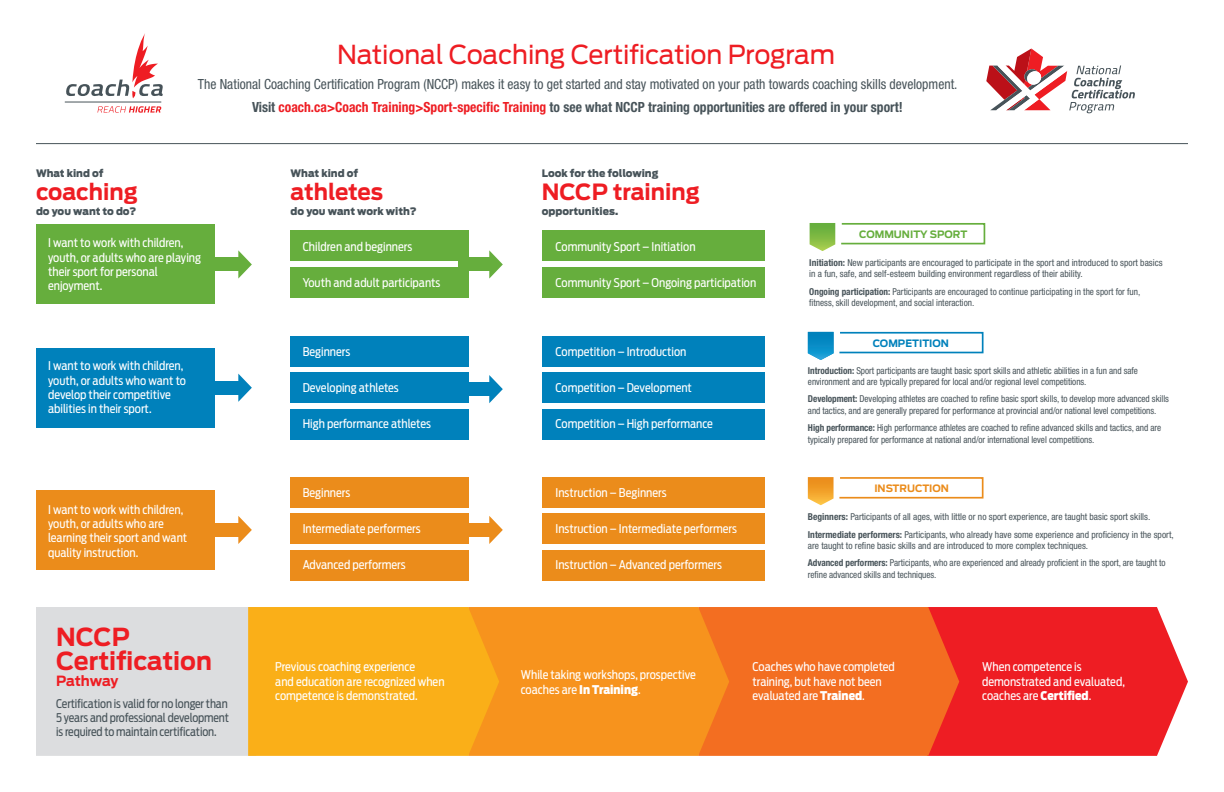
<style>
.page{position:relative;width:1224px;height:792px;background:#fff}
.page>*{position:absolute;margin:0;border:0;box-sizing:border-box;transform-origin:0 0}
.t1{font:26px "Antenna";letter-spacing:-.005em;color:#ee1d23}
.t2{font:700 24.7px/23.8px "Antenna";color:#ee1d23}
.t3{font:700 22.2px "Antenna";color:#ee1d23}
.t4{font:condensed 14px/22.8px "Helvetica Neue";color:#475359;text-align:center}
.t5{font:700 14px "Antenna";letter-spacing:-.015em;color:#ee1d23}
.t6{font:12px/14.4px "Antenna Cond";color:#fff}
.t7{font:12px/14px "Antenna Cond";letter-spacing:-.01em;color:#475359;text-align:justify}
.t8{font:900 10.3px "Antenna";color:#475359}
.t9{font:700 10.1px "Antenna";color:#66ae3d}
.t10{font:700 10.1px "Antenna";color:#0081bb}
.t11{font:700 10.1px "Antenna";color:#eb8c1b}
.t12{font:condensed 9.5px/11.4px "Helvetica Neue";letter-spacing:-.005em;color:#475359}
.s1{font-weight:700}
.s2{font-weight:700;color:#ee1d23}
.s3{font-weight:900}
</style>
<div class="page">
<svg style="left:959px;top:607px;width:229px;height:149px;background:#ef2c32"></svg>
<svg style="left:729px;top:607px;width:230px;height:149px;background:#f26821"></svg>
<svg style="left:499px;top:607px;width:230px;height:149px;background:#f6901d"></svg>
<svg style="left:36px;top:607px;width:463px;height:149px;background:#ecc373"></svg>
<svg style="left:986px;top:49px;width:149px;height:64px"></svg>
<svg style="left:66px;top:33px;width:97px;height:65px"></svg>
<svg style="left:97px;top:106px;width:65px;height:7px"></svg>
<hr style="left:65px;top:102px;width:96px;height:1px;background:#475359">
<svg style="left:810px;top:223px;width:176px;height:28px"></svg>
<svg style="left:808px;top:331px;width:176px;height:29px"></svg>
<svg style="left:808px;top:477px;width:176px;height:28px"></svg>
<hr style="left:36px;top:143px;width:1152px;height:1px;background:#475359">
<div style="left:36px;top:224px;width:178px;height:80px;background:#66ae3d"></div>
<div style="left:207px;top:258px;width:34px;height:13px;background:#66ae3d"></div>
<svg style="left:238px;top:250px;width:14px;height:29px"></svg>
<div style="left:291px;top:230px;width:178px;height:31px;background:#66ae3d"></div>
<div style="left:291px;top:267px;width:178px;height:31px;background:#66ae3d"></div>
<div style="left:543px;top:230px;width:222px;height:31px;background:#66ae3d"></div>
<div style="left:543px;top:267px;width:222px;height:31px;background:#66ae3d"></div>
<div style="left:458px;top:258px;width:34px;height:13px;background:#66ae3d"></div>
<svg style="left:489px;top:250px;width:14px;height:29px"></svg>
<div style="left:543px;top:336px;width:222px;height:31px;background:#0081bb"></div>
<div style="left:543px;top:372px;width:222px;height:31px;background:#0081bb"></div>
<div style="left:543px;top:409px;width:222px;height:30px;background:#0081bb"></div>
<div style="left:36px;top:348px;width:178px;height:80px;background:#0081bb"></div>
<div style="left:207px;top:381px;width:36px;height:13px;background:#0081bb"></div>
<svg style="left:238px;top:374px;width:14px;height:28px"></svg>
<div style="left:291px;top:336px;width:178px;height:31px;background:#0081bb"></div>
<div style="left:291px;top:372px;width:178px;height:31px;background:#0081bb"></div>
<div style="left:291px;top:409px;width:178px;height:30px;background:#0081bb"></div>
<div style="left:458px;top:382px;width:36px;height:14px;background:#0081bb"></div>
<svg style="left:489px;top:375px;width:14px;height:28px"></svg>
<div style="left:36px;top:490px;width:178px;height:80px;background:#eb8c1b"></div>
<div style="left:207px;top:523px;width:36px;height:14px;background:#eb8c1b"></div>
<svg style="left:238px;top:516px;width:14px;height:28px"></svg>
<div style="left:291px;top:477px;width:178px;height:31px;background:#eb8c1b"></div>
<div style="left:291px;top:513px;width:178px;height:31px;background:#eb8c1b"></div>
<div style="left:291px;top:550px;width:178px;height:31px;background:#eb8c1b"></div>
<div style="left:543px;top:477px;width:222px;height:31px;background:#eb8c1b"></div>
<div style="left:543px;top:513px;width:222px;height:31px;background:#eb8c1b"></div>
<div style="left:543px;top:550px;width:222px;height:31px;background:#eb8c1b"></div>
<div style="left:458px;top:523px;width:36px;height:14px;background:#eb8c1b"></div>
<svg style="left:489px;top:516px;width:14px;height:28px"></svg>
<p class="t8" style="left:36px;top:167px;width:69px">What kind of</p>
<h3 class="t3" style="left:36px;top:178px;width:103px">coaching</h3>
<p class="t8" style="left:36px;top:205px;width:102px">do you want to do?</p>
<h1 class="t1" style="left:337px;top:39px;width:499px">National Coaching Certification Program</h1>
<p class="t4" style="left:198px;top:72px;width:761px">The National Coaching Certification Program (NCCP) makes it easy to get started and stay motivated on your path towards coaching skills development.<br><span class="s1">Visit</span> <span class="s2">coach.ca&gt;Coach Training&gt;Sport-specific Training</span> <span class="s1">to see what NCCP training opportunities are offered in your sport!</span></p>
<p class="t8" style="left:291px;top:167px;width:69px">What kind of</p>
<h3 class="t3" style="left:291px;top:178px;width:94px">athletes</h3>
<p class="t8" style="left:291px;top:205px;width:128px">do you want work with?</p>
<p class="t8" style="left:542px;top:167px;width:118px">Look for the following</p>
<h3 class="t3" style="left:542px;top:178px;width:160px">NCCP training</h3>
<p class="t8" style="left:542px;top:205px;width:78px">opportunities.</p>
<p class="t6" style="left:48px;top:236px;width:154px">I want to work with children, youth, or adults who are playing their sport for personal enjoyment.</p>
<p class="t6" style="left:303px;top:239px;width:111px">Children and beginners</p>
<p class="t6" style="left:303px;top:275px;width:139px">Youth and adult participants</p>
<p class="t6" style="left:48px;top:359px;width:139px">I want to work with children, youth, or adults who want to develop their competitive abilities in their sport.</p>
<p class="t6" style="left:48px;top:502px;width:141px">I want to work with children, youth, or adults who are learning their sport and want quality instruction.</p>
<h2 class="t2" style="left:56px;top:625px;width:157px">NCCP<br>Certification</h2>
<h3 class="t5" style="left:56px;top:672px;width:64px">Pathway</h3>
<p class="t7" style="left:56px;top:697px;width:174px">Certification is valid for no longer than 5 years and professional development is required to maintain certification.</p>
<p class="t6" style="left:303px;top:344px;width:49px">Beginners</p>
<p class="t6" style="left:303px;top:380px;width:98px">Developing athletes</p>
<p class="t6" style="left:303px;top:417px;width:130px">High performance athletes</p>
<p class="t6" style="left:303px;top:485px;width:49px">Beginners</p>
<p class="t6" style="left:303px;top:522px;width:120px">Intermediate performers</p>
<p class="t6" style="left:303px;top:558px;width:104px">Advanced performers</p>
<p class="t6" style="left:275px;top:660px;width:171px">Previous coaching experience<br>and education are recognized when competence is demonstrated.</p>
<p class="t6" style="left:555px;top:239px;width:142px">Community Sport – Initiation</p>
<p class="t6" style="left:555px;top:275px;width:202px">Community Sport – Ongoing participation</p>
<p class="t6" style="left:555px;top:344px;width:133px">Competition – Introduction</p>
<p class="t6" style="left:555px;top:380px;width:138px">Competition – Development</p>
<p class="t6" style="left:555px;top:417px;width:159px">Competition – High performance</p>
<p class="t6" style="left:555px;top:485px;width:113px">Instruction – Beginners</p>
<p class="t6" style="left:555px;top:522px;width:183px">Instruction – Intermediate performers</p>
<p class="t6" style="left:555px;top:558px;width:168px">Instruction – Advanced performers</p>
<p class="t9" style="left:859px;top:228px;width:110px">COMMUNITY SPORT</p>
<p class="t12" style="left:809px;top:257px;width:355px"><span class="s1">Initiation:</span> New participants are encouraged to participate in the sport and introduced to sport basics in a fun, safe, and self-esteem building environment regardless of their ability.</p>
<p class="t12" style="left:809px;top:286px;width:332px"><span class="s1">Ongoing participation:</span> Participants are encouraged to continue participating in the sport for fun, fitness, skill development, and social interaction.</p>
<p class="t10" style="left:873px;top:337px;width:78px">COMPETITION</p>
<p class="t12" style="left:808px;top:364px;width:332px"><span class="s1">Introduction:</span> Sport participants are taught basic sport skills and athletic abilities in a fun and safe environment and are typically prepared for local and/or regional level competitions.</p>
<p class="t12" style="left:808px;top:393px;width:363px"><span class="s1">Development:</span> Developing athletes are coached to refine basic sport skills, to develop more advanced skills and tactics, and are generally prepared for performance at provincial and/or national level competitions.</p>
<p class="t12" style="left:808px;top:422px;width:355px"><span class="s1">High performance:</span> High performance athletes are coached to refine advanced skills and tactics, and are typically prepared for performance at national and/or international level competitions.</p>
<p class="t11" style="left:874px;top:482px;width:76px">INSTRUCTION</p>
<p class="t12" style="left:808px;top:508px;width:367px;line-height:17.4px"><span class="s1">Beginners:</span> Participants of all ages, with little or no sport experience, are taught basic sport skills.<br><span class="s1">Intermediate performers:</span> Participants, who already have some experience and proficiency in the sport,</p>
<p class="t12" style="left:808px;top:537px;width:359px;line-height:17.4px">are taught to refine basic skills and are introduced to more complex techniques.<br><span class="s1">Advanced performers:</span> Participants, who are experienced and already proficient in the sport, are taught to</p>
<p class="t12" style="left:808px;top:569px;width:130px">refine advanced skills and techniques.</p>
<p class="t6" style="left:521px;top:668px;width:176px">While taking workshops, prospective coaches are <span class="s3">In Training</span>.</p>
<p class="t6" style="left:753px;top:660px;width:144px">Coaches who have completed training, but have not been evaluated are <span class="s3">Trained</span>.</p>
<p class="t6" style="left:982px;top:660px;width:144px">When competence is demonstrated and evaluated, coaches are <span class="s3">Certified</span>.</p>
</div>
